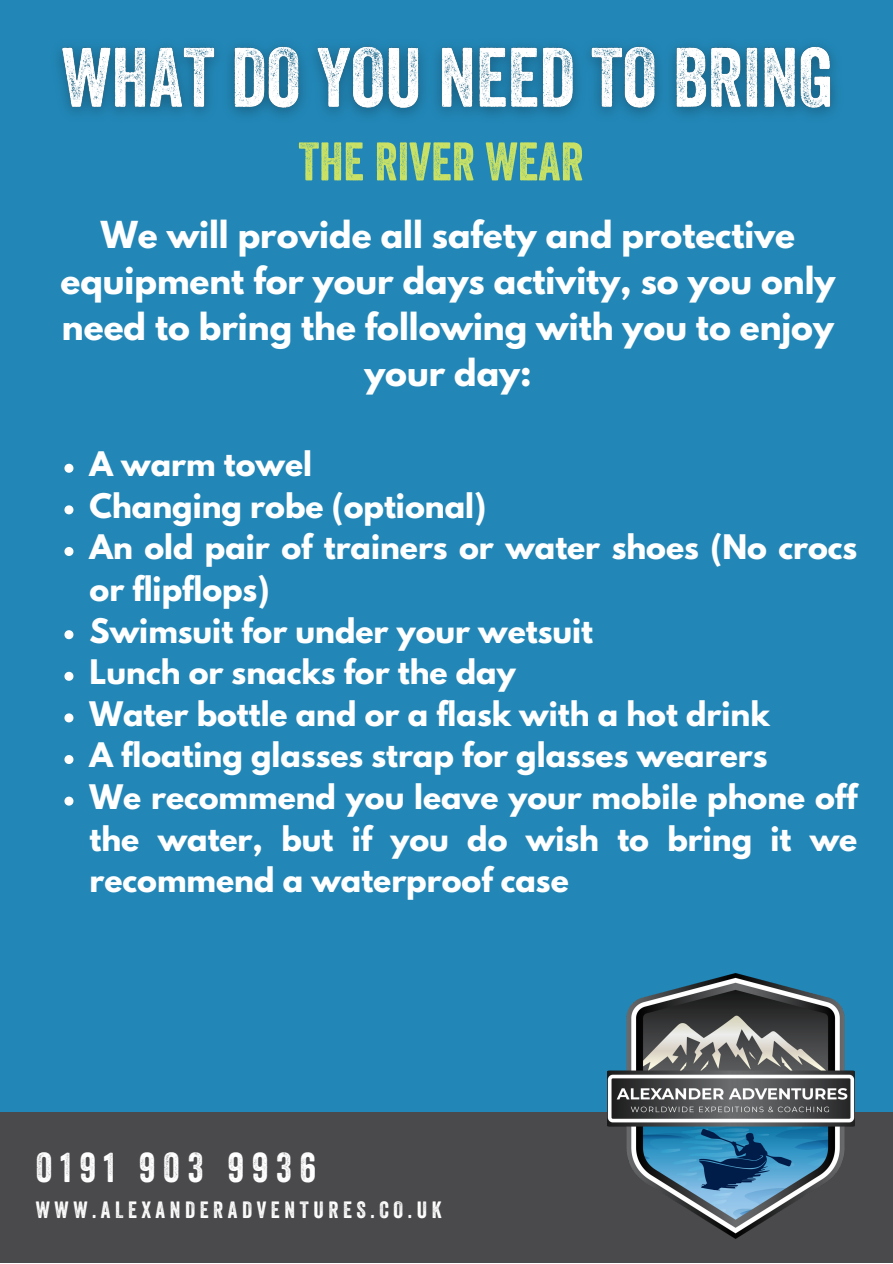
<style>
.page{position:relative;width:893px;height:1264px;background:#fff}
.page>*{position:absolute;margin:0;border:0;box-sizing:border-box;transform-origin:0 0}
.t1{font:52.5px "Veneer";color:#c9e265}
.t2{font:40.5px "Veneer";letter-spacing:.2em;color:#fff}
.t3{font:700 33px/46px "League Spartan";color:#fff;text-align:center}
.t4{font:700 30px/41.5px "League Spartan";color:#fff}
.t5{font:22.8px "Veneer";letter-spacing:.2em;color:#fff}
</style>
<div class="page">
<div style="left:0;top:0;width:892px;height:1112px;background:#2287b7"></div>
<div style="left:0;top:1112px;width:892px;height:150px;background:#4a494b"></div>
<img style="left:607px;top:973px;width:247px;height:265px">
<img style="left:58px;top:45px;width:778px;height:71px">
<svg style="left:64px;top:464px;width:9px;height:9px"></svg>
<svg style="left:64px;top:505px;width:9px;height:9px"></svg>
<svg style="left:64px;top:547px;width:9px;height:9px"></svg>
<svg style="left:64px;top:630px;width:9px;height:9px"></svg>
<svg style="left:64px;top:671px;width:9px;height:9px"></svg>
<svg style="left:64px;top:713px;width:9px;height:9px"></svg>
<svg style="left:64px;top:755px;width:9px;height:9px"></svg>
<svg style="left:64px;top:796px;width:9px;height:9px"></svg>
<p class="t1" style="left:298px;top:142px;width:286px">THE RIVER WEAR</p>
<p class="t3" style="left:61px;top:216px;width:776px">We will provide all safety and protective equipment for your days activity, so you only need to bring the following with you to enjoy your day:</p>
<p class="t4" style="left:90px;top:447px;width:224px">A warm towel</p>
<p class="t4" style="left:90px;top:488px;width:398px">Changing robe (optional)</p>
<p class="t4" style="left:90px;top:530px;width:769px">An old pair of trainers or water shoes (No crocs or flipflops)</p>
<p class="t4" style="left:90px;top:613px;width:505px">Swimsuit for under your wetsuit</p>
<p class="t4" style="left:90px;top:655px;width:427px">Lunch or snacks for the day</p>
<p class="t4" style="left:90px;top:696px;width:681px">Water bottle and or a flask with a hot drink</p>
<p class="t4" style="left:90px;top:738px;width:679px">A floating glasses strap for glasses wearers</p>
<p class="t4" style="left:90px;top:780px;width:769px;text-align:justify">We recommend you leave your mobile phone off the water, but if you do wish to bring it we recommend a waterproof case</p>
<p class="t2" style="left:36px;top:1152px;width:282px">0191 903 9936</p>
<p class="t5" style="left:36px;top:1200px;width:407px">WWW.ALEXANDERADVENTURES.CO.UK</p>
</div>
